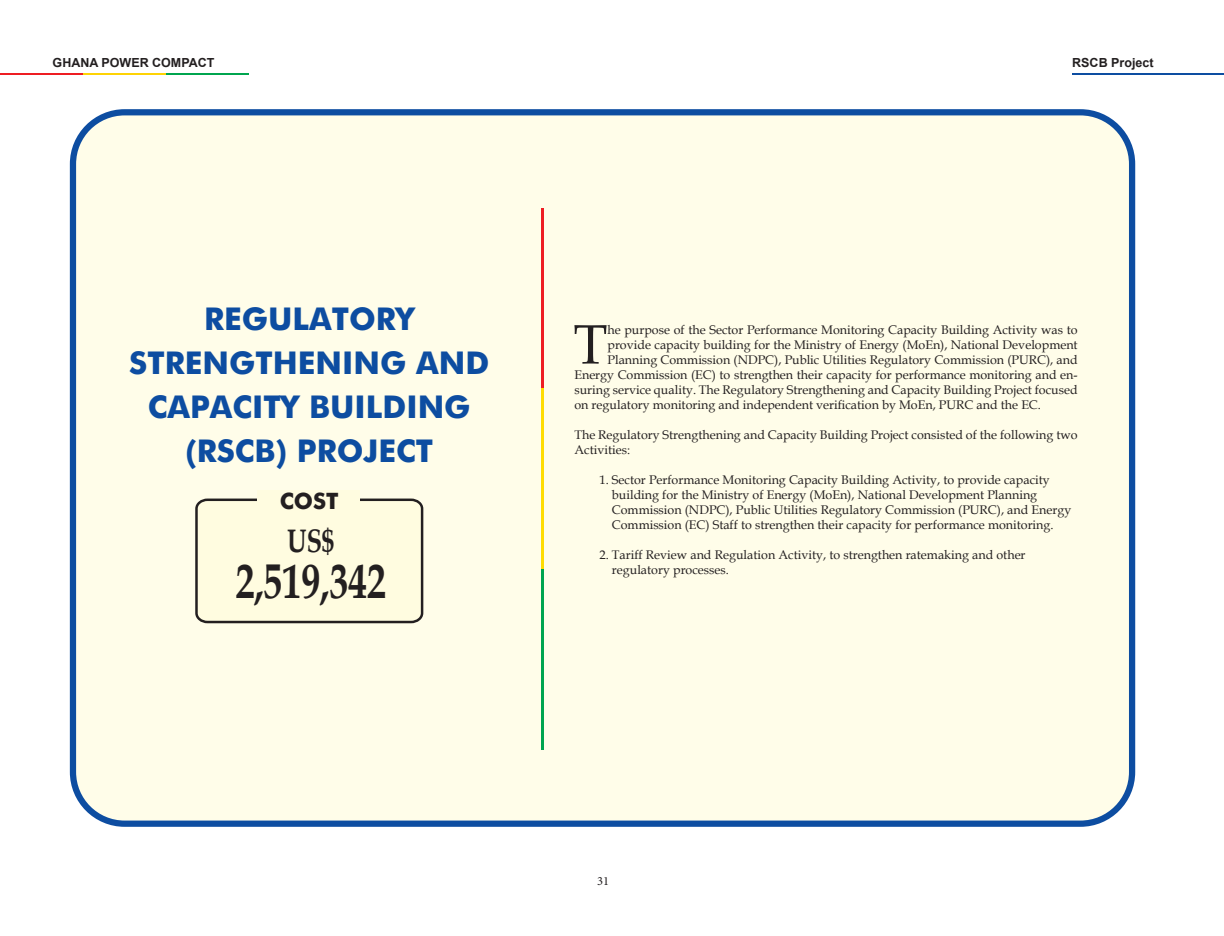
<style>
.page{position:relative;width:1224px;height:936px;background:#fff}
.page>*{position:absolute;margin:0;border:0;box-sizing:border-box;transform-origin:0 0}
.t1{font:55.5px "Book Antiqua";color:#231f20}
.t2{font:700 48.75px "Book Antiqua";color:#231f20;scale:.77 1}
.t3{font:700 32.5px "Book Antiqua";color:#231f20;scale:.77 1}
.t4{font:700 31.25px/43.8px "Futura BT";color:#0d4da1;text-align:center}
.t5{font:700 22.5px "Futura BT";color:#231f20}
.t6{font:12.5px/15px "Book Antiqua";color:#231f20}
.t7{font:700 12.5px "Arial";color:#231f20}
.t8{font:12.5px "Minion Pro";color:#231f20}
</style>
<div class="page">
<div style="left:73px;top:112px;width:1059px;height:711px;background:#fffde9;border-radius:52px"></div>
<div style="left:70px;top:109px;width:1065px;height:717px;border:6px solid #0d4da1;border-radius:52px"></div>
<hr style="left:1073px;top:73px;width:151px;height:1px;background:#0d4da1">
<hr style="left:0;top:73px;width:83px;height:1px;background:#ee1d23">
<hr style="left:83px;top:73px;width:83px;height:1px;background:#fed304">
<hr style="left:166px;top:73px;width:83px;height:1px;background:#00a54f">
<svg style="left:195px;top:498px;width:229px;height:126px"></svg>
<div style="left:257px;top:490px;width:103px;height:21px;background:#fffce0"></div>
<hr style="left:541px;top:209px;width:3px;height:180px;background:#ee1d23">
<hr style="left:541px;top:388px;width:3px;height:181px;background:#ffdc01">
<hr style="left:541px;top:569px;width:3px;height:180px;background:#00a54f">
<p class="t7" style="left:53px;top:54px;width:163px">GHANA POWER COMPACT</p>
<p class="t7" style="left:1072px;top:54px;width:83px">RSCB Project</p>
<h3 class="t4" style="left:129px;top:297px;width:361px">REGULATORY<br>STRENGTHENING AND<br>CAPACITY BUILDING (RSCB) PROJECT</h3>
<h3 class="t5" style="left:280px;top:487px;width:60px">COST</h3>
<h3 class="t3" style="left:287px;top:519px;width:63px">US$</h3>
<h2 class="t2" style="left:236px;top:547px;width:196px">2,519,342</h2>
<h1 class="t1" style="left:573px;top:306px;width:36px">T</h1>
<p class="t6" style="left:607px;top:321px;width:472px">he purpose of the Sector Performance Monitoring Capacity Building Activity was to</p>
<p class="t6" style="left:607px;top:336px;width:472px">provide capacity building for the Ministry of Energy (MoEn), National Development</p>
<p class="t6" style="left:607px;top:351px;width:472px">Planning Commission (NDPC), Public Utilities Regulatory Commission (PURC), and</p>
<p class="t6" style="left:574px;top:366px;width:505px">Energy Commission (EC) to strengthen their capacity for performance monitoring and en-</p>
<p class="t6" style="left:574px;top:381px;width:505px">suring service quality. The Regulatory Strengthening and Capacity Building Project focused</p>
<p class="t6" style="left:574px;top:396px;width:468px">on regulatory monitoring and independent verification by MoEn, PURC and the EC.</p>
<p class="t6" style="left:574px;top:426px;width:505px">The Regulatory Strengthening and Capacity Building Project consisted of the following two<br>Activities:</p>
<p class="t6" style="left:612px;top:471px;width:461px;text-indent:-12px">1. Sector Performance Monitoring Capacity Building Activity, to provide capacity building for the Ministry of Energy (MoEn), National Development Planning Commission (NDPC), Public Utilities Regulatory Commission (PURC), and Energy Commission (EC) Staff to strengthen their capacity for performance monitoring.</p>
<p class="t6" style="left:612px;top:546px;width:415px;text-indent:-12px">2. Tariff Review and Regulation Activity, to strengthen ratemaking and other regulatory processes.</p>
<p class="t8" style="left:597px;top:872px;width:14px">31</p>
</div>
